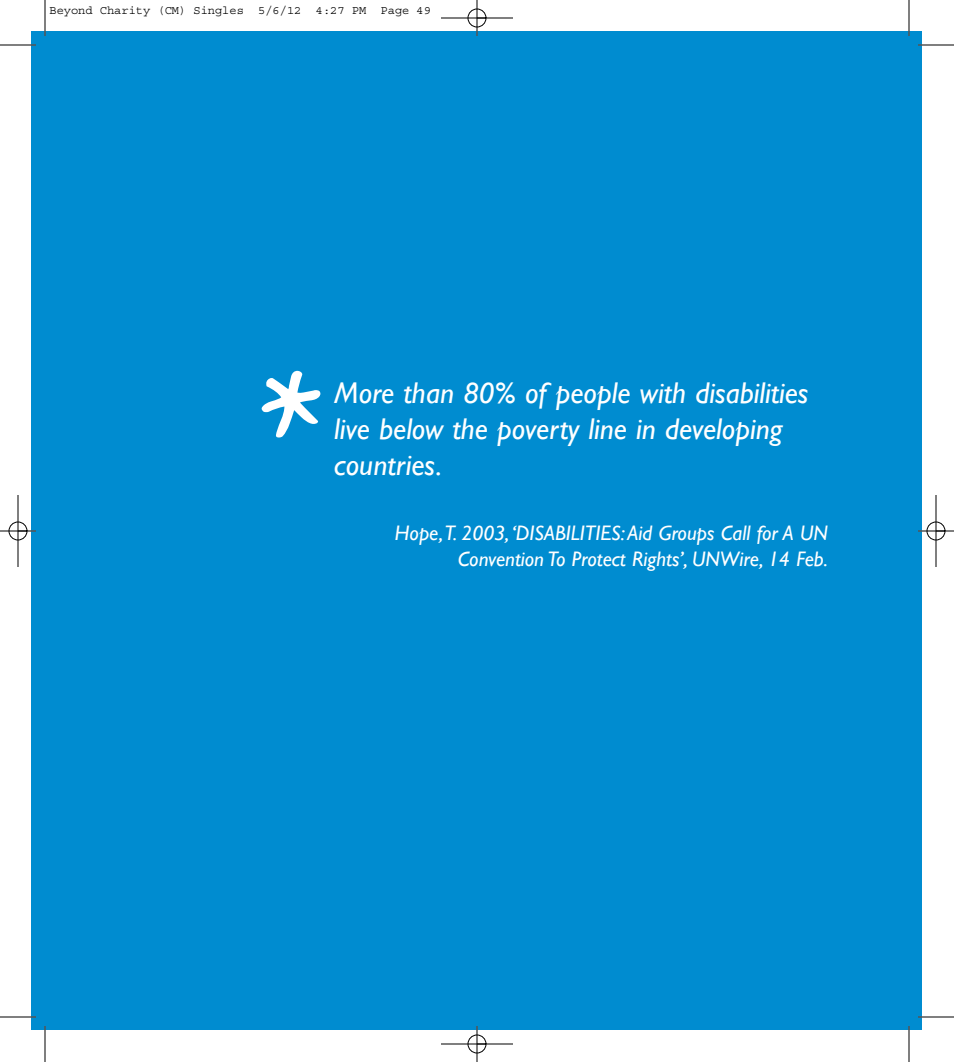
<style>
.page{position:relative;width:954px;height:1062px;background:#fff}
.page>*{position:absolute;margin:0;border:0;box-sizing:border-box;transform-origin:0 0}
.t1{font:144px "Good Dog Plain";color:#fff}
.t2{font:italic 30px/36px "Gill Sans";color:#fff}
.t3{font:italic 21px/25.2px "Gill Sans";color:#fff;text-align:right}
.t4{font:12px "Courier Std";color:#000}
</style>
<div class="page">
<div style="left:32px;top:32px;width:890px;height:998px;background:#008cd0"></div>
<hr style="left:45px;top:0;width:1px;height:36px;background:#000">
<hr style="left:0;top:45px;width:36px;height:1px;background:#000">
<hr style="left:909px;top:0;width:1px;height:36px;background:#000">
<hr style="left:918px;top:45px;width:36px;height:1px;background:#000">
<hr style="left:45px;top:1026px;width:1px;height:36px;background:#000">
<hr style="left:0;top:1017px;width:36px;height:1px;background:#000">
<hr style="left:909px;top:1026px;width:1px;height:36px;background:#000">
<hr style="left:918px;top:1017px;width:36px;height:1px;background:#000">
<hr style="left:441px;top:18px;width:72px;height:1px;background:#000">
<hr style="left:441px;top:1044px;width:72px;height:1px;background:#000">
<hr style="left:18px;top:495px;width:1px;height:72px;background:#000">
<hr style="left:936px;top:495px;width:1px;height:72px;background:#000">
<hr style="left:477px;top:0;width:1px;height:36px;background:#000">
<hr style="left:477px;top:1026px;width:1px;height:36px;background:#000">
<hr style="left:0;top:531px;width:36px;height:1px;background:#000">
<hr style="left:918px;top:531px;width:36px;height:1px;background:#000">
<div style="left:468px;top:9px;width:18px;height:18px;border:1px solid #000;border-radius:50%"></div>
<div style="left:468px;top:1035px;width:18px;height:18px;border:1px solid #000;border-radius:50%"></div>
<div style="left:9px;top:522px;width:18px;height:18px;border:1px solid #000;border-radius:50%"></div>
<div style="left:927px;top:522px;width:18px;height:18px;border:1px solid #000;border-radius:50%"></div>
<p class="t4" style="left:50px;top:3px;width:383px">Beyond Charity (CM) Singles 5/6/12 4:27 PM Page 49</p>
<h1 class="t1" style="left:261px;top:329px;width:61px">*</h1>
<h2 class="t2" style="left:334px;top:374px;width:476px">More than 80% of people with disabilities live below the poverty line in developing countries.</h2>
<p class="t3" style="left:395px;top:521px;width:435px">Hope,T. 2003,‘DISABILITIES:Aid Groups Call for A UN<br>Convention To Protect Rights’, UNWire, 14 Feb.</p>
</div>
